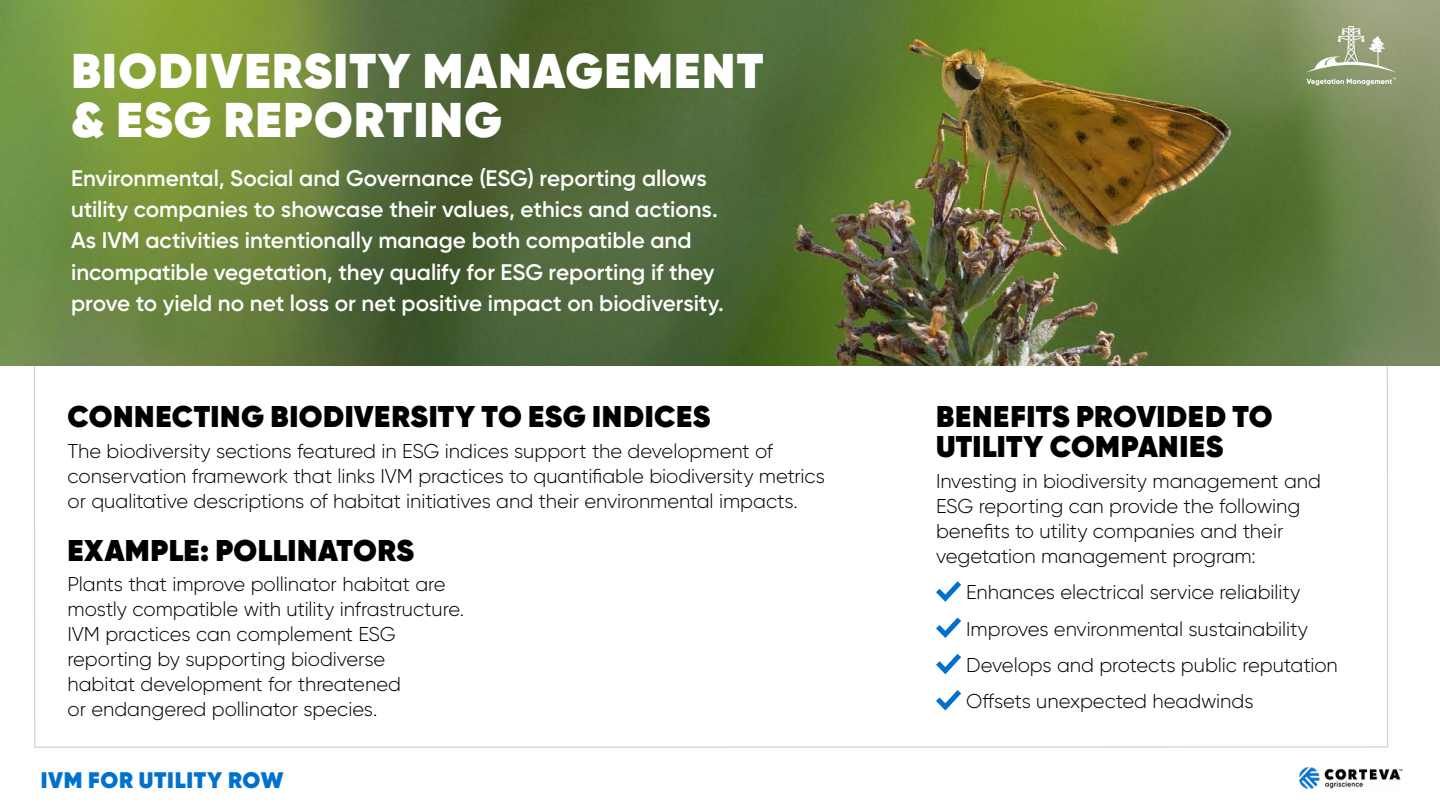
<style>
.page{position:relative;width:1440px;height:810px;background:#fff}
.page>*{position:absolute;margin:0;border:0;box-sizing:border-box;transform-origin:0 0}
.HEADLINE{font:800 48.75px/48.8px "Gilroy";letter-spacing:.03em;color:#fff}
.HEADLINE-2{font:800 30px/30px "Gilroy";letter-spacing:.015em;color:#000}
.t1{font:600 22.5px/31.2px "Gilroy";color:#fff}
.HEADLINE-3{font:800 22.5px "Gilroy";letter-spacing:.03em;color:#0072ce}
.HEADLINE-4{font:300 20px/25px "Gilroy";letter-spacing:-.005em;color:#000}
</style>
<div class="page">
<img style="left:0;top:0;width:1440px;height:366px">
<svg style="left:1306px;top:26px;width:90px;height:59px;background:#a0ab86"></svg>
<img style="left:1300px;top:768px;width:103px;height:20px">
<svg style="left:936px;top:581px;width:25px;height:21px"></svg>
<svg style="left:936px;top:617px;width:25px;height:21px"></svg>
<svg style="left:936px;top:653px;width:25px;height:22px"></svg>
<svg style="left:936px;top:690px;width:25px;height:21px"></svg>
<p class="HEADLINE" style="left:71px;top:47px;width:694px">BIODIVERSITY MANAGEMENT &amp; ESG REPORTING</p>
<p class="t1" style="left:71px;top:162px;width:654px">Environmental, Social and Governance (ESG) reporting allows utility companies to showcase their values, ethics and actions.<br>As IVM activities intentionally manage both compatible and incompatible vegetation, they qualify for ESG reporting if they prove to yield no net loss or net positive impact on biodiversity.</p>
<p class="HEADLINE-2" style="left:68px;top:402px;width:644px">CONNECTING BIODIVERSITY TO ESG INDICES</p>
<p class="HEADLINE-4" style="left:68px;top:438px;width:759px">The biodiversity sections featured in ESG indices support the development of conservation framework that links IVM practices to quantifiable biodiversity metrics or qualitative descriptions of habitat initiatives and their environmental impacts.</p>
<p class="HEADLINE-2" style="left:68px;top:535px;width:348px">EXAMPLE: POLLINATORS</p>
<p class="HEADLINE-4" style="left:68px;top:571px;width:398px">Plants that improve pollinator habitat are mostly compatible with utility infrastructure.<br>IVM practices can complement ESG reporting by supporting biodiverse<br>habitat development for threatened<br>or endangered pollinator species.</p>
<p class="HEADLINE-3" style="left:41px;top:765px;width:244px">IVM FOR UTILITY ROW</p>
<p class="HEADLINE-2" style="left:936px;top:402px;width:338px">BENEFITS PROVIDED TO<br>UTILITY COMPANIES</p>
<p class="HEADLINE-4" style="left:936px;top:468px;width:387px">Investing in biodiversity management and ESG reporting can provide the following benefits to utility companies and their vegetation management program:</p>
<p class="HEADLINE-4" style="left:966px;top:580px;width:336px">Enhances electrical service reliability</p>
<p class="HEADLINE-4" style="left:966px;top:616px;width:343px">Improves environmental sustainability</p>
<p class="HEADLINE-4" style="left:966px;top:652px;width:373px">Develops and protects public reputation</p>
<p class="HEADLINE-4" style="left:966px;top:688px;width:289px">Offsets unexpected headwinds</p>
</div>
